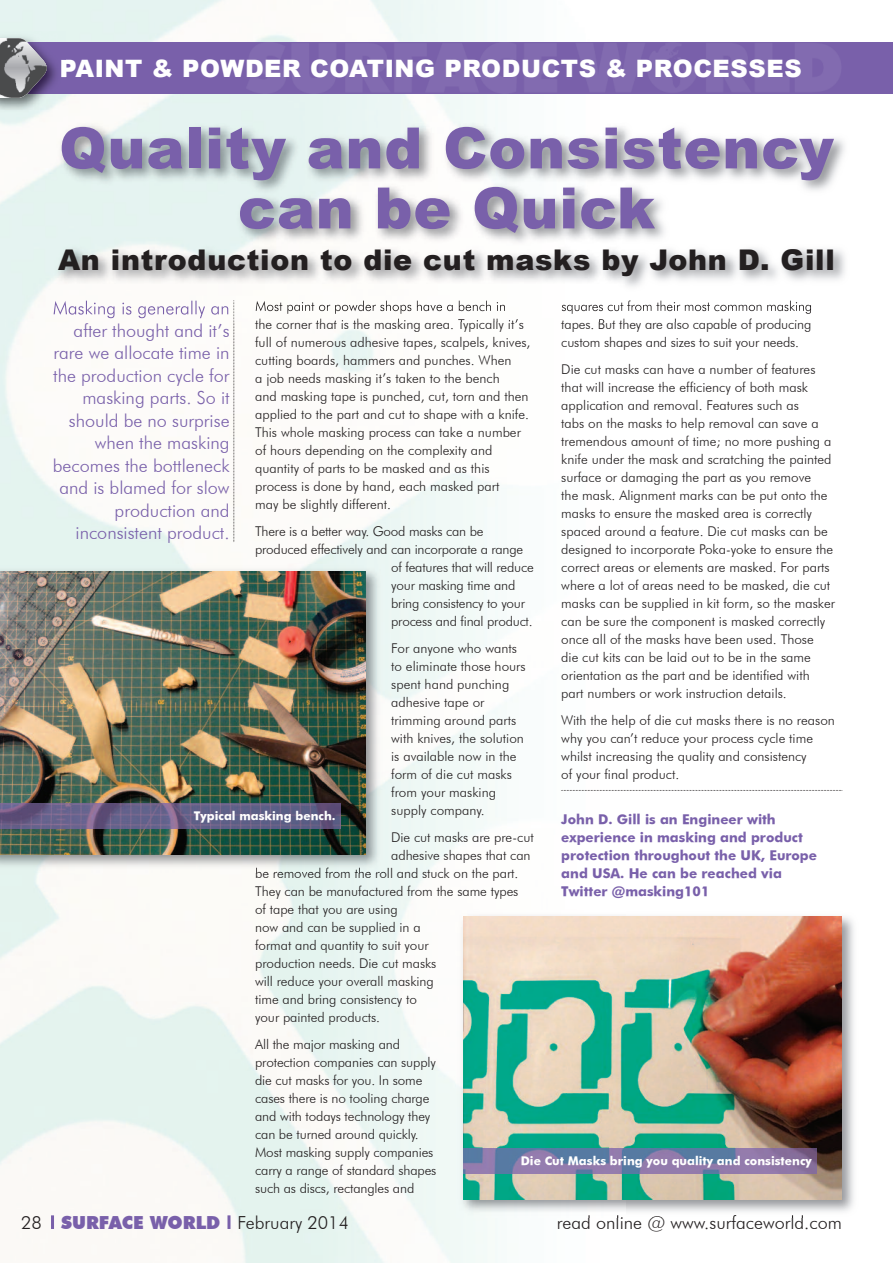
<style>
.page{position:relative;width:893px;height:1263px;background:#fff}
.page>*{position:absolute;margin:0;border:0;box-sizing:border-box;transform-origin:0 0}
.t1{font:900 57px/60px "Arial";letter-spacing:.015em;color:#7960aa;text-align:center}
.t2{font:900 28.5px "Arial";letter-spacing:.025em;color:#231f20}
.t3{font:900 24px "Arial";letter-spacing:.025em;color:#fff}
.t4{font:300 18px/22.5px "Futura BT";color:#7960aa;text-align:right}
.t5{font:300 18px "Futura BT";color:#231f20}
.t6{font:300 13.5px/18px "Futura BT";color:#231f20}
.t7{font:13.5px/18px "Futura BT Bold";color:#7960aa}
.t8{font:12px "Futura BT Bold";color:#fff}
.s1{font-weight:900;color:#7960aa}
</style>
<div class="page">
<img style="left:0;top:0;width:625px;height:1263px">
<img style="left:0;top:110px;width:845px;height:212px">
<img style="left:256px;top:301px;width:68px;height:13px">
<img style="left:255px;top:319px;width:70px;height:3px">
<img style="left:562px;top:305px;width:51px;height:9px">
<img style="left:562px;top:319px;width:52px;height:3px">
<svg style="left:233px;top:300px;width:2px;height:242px"></svg>
<img style="left:54px;top:301px;width:77px;height:17px">
<img style="left:0;top:565px;width:384px;height:307px">
<img style="left:256px;top:868px;width:63px;height:4px">
<img style="left:0;top:571px;width:366px;height:283px">
<div style="left:0;top:43px;width:893px;height:51px;background:#7960aa"></div>
<img style="left:247px;top:43px;width:594px;height:51px">
<img style="left:0;top:31px;width:66px;height:86px">
<img style="left:61px;top:60px;width:5px;height:17px">
<img style="left:0;top:38px;width:47px;height:60px">
<hr style="left:51px;top:1215px;width:3px;height:14px;background:#7960aa">
<hr style="left:227px;top:1215px;width:3px;height:14px;background:#7960aa">
<img style="left:0;top:803px;width:340px;height:26px">
<img style="left:457px;top:910px;width:397px;height:307px">
<img style="left:588px;top:1215px;width:35px;height:2px">
<img style="left:463px;top:916px;width:379px;height:283px">
<img style="left:463px;top:1148px;width:353px;height:26px">
<svg style="left:561px;top:790px;width:282px;height:1px"></svg>
<h3 class="t3" style="left:60px;top:51px;width:744px">PAINT &amp; POWDER COATING PRODUCTS &amp; PROCESSES</h3>
<h1 class="t1" style="left:59px;top:116px;width:776px">Quality and Consistency can be Quick</h1>
<h2 class="t2" style="left:58px;top:239px;width:778px">An introduction to die cut masks by John D. Gill</h2>
<p class="t6" style="left:561px;top:315px;width:252px">tapes. But they are also capable of producing custom shapes and sizes to suit your needs.</p>
<p class="t6" style="left:561px;top:360px;width:275px">Die cut masks can have a number of features that will increase the efficiency of both mask application and removal. Features such as<br>tabs on the masks to help removal can save a tremendous amount of time; no more pushing a knife under the mask and scratching the painted surface or damaging the part as you remove<br>the mask. Alignment marks can be put onto the masks to ensure the masked area is correctly spaced around a feature. Die cut masks can be designed to incorporate Poka-yoke to ensure the correct areas or elements are masked. For parts where a lot of areas need to be masked, die cut masks can be supplied in kit form, so the masker can be sure the component is masked correctly once all of the masks have been used. Those<br>die cut kits can be laid out to be in the same orientation as the part and be identified with part numbers or work instruction details.</p>
<p class="t6" style="left:561px;top:711px;width:275px">With the help of die cut masks there is no reason why you can’t reduce your process cycle time whilst increasing the quality and consistency<br>of your final product.</p>
<p class="t7" style="left:561px;top:810px;width:257px">John D. Gill is an Engineer with experience in masking and product protection throughout the UK, Europe and USA. He can be reached via<br>Twitter @masking101</p>
<p class="t6" style="left:255px;top:315px;width:277px">the corner that is the masking area. Typically it’s full of numerous adhesive tapes, scalpels, knives, cutting boards, hammers and punches. When<br>a job needs masking it’s taken to the bench<br>and masking tape is punched, cut, torn and then applied to the part and cut to shape with a knife.<br>This whole masking process can take a number of hours depending on the complexity and quantity of parts to be masked and as this process is done by hand, each masked part<br>may be slightly different.</p>
<p class="t6" style="left:255px;top:522px;width:230px">There is a better way. Good masks can be</p>
<p class="t6" style="left:255px;top:540px;width:270px">produced effectively and can incorporate a range</p>
<p class="t6" style="left:391px;top:558px;width:144px">of features that will reduce</p>
<p class="t6" style="left:391px;top:576px;width:126px">your masking time and</p>
<p class="t6" style="left:391px;top:594px;width:135px">bring consistency to your</p>
<p class="t6" style="left:391px;top:612px;width:143px">process and final product.</p>
<p class="t6" style="left:391px;top:639px;width:136px">For anyone who wants to eliminate those hours spent hand punching adhesive tape or trimming around parts with knives, the solution is available now in the form of die cut masks from your masking supply company.</p>
<p class="t6" style="left:391px;top:828px;width:144px">Die cut masks are pre-cut</p>
<p class="t6" style="left:391px;top:846px;width:141px">adhesive shapes that can</p>
<p class="t6" style="left:255px;top:864px;width:265px">be removed from the roll and stuck on the part.</p>
<p class="t6" style="left:255px;top:882px;width:265px">They can be manufactured from the same types</p>
<p class="t6" style="left:255px;top:900px;width:144px">of tape that you are using</p>
<p class="t6" style="left:255px;top:918px;width:167px">now and can be supplied in a</p>
<p class="t6" style="left:255px;top:936px;width:175px">format and quantity to suit your</p>
<p class="t6" style="left:255px;top:954px;width:183px">production needs. Die cut masks</p>
<p class="t6" style="left:255px;top:972px;width:180px">will reduce your overall masking</p>
<p class="t6" style="left:255px;top:990px;width:163px">time and bring consistency to</p>
<p class="t6" style="left:255px;top:1008px;width:126px">your painted products.</p>
<p class="t6" style="left:255px;top:1035px;width:183px">All the major masking and protection companies can supply die cut masks for you. In some cases there is no tooling charge and with todays technology they can be turned around quickly.<br>Most masking supply companies carry a range of standard shapes such as discs, rectangles and</p>
<h3 class="t4" style="left:53px;top:319px;width:178px">after thought and it’s rare we allocate time in the production cycle for masking parts. So it should be no surprise when the masking becomes the bottleneck and is blamed for slow production and inconsistent product.</h3>
<p class="t8" style="left:194px;top:809px;width:143px">Typical masking bench.</p>
<p class="t8" style="left:521px;top:1154px;width:293px">Die Cut Masks bring you quality and consistency</p>
<h3 class="t5" style="left:21px;top:1211px;width:329px">28 <span class="s1">SURFACE WORLD</span> February 2014</h3>
<h3 class="t5" style="left:557px;top:1211px;width:287px">read online @ www.surfaceworld.com</h3>
</div>
